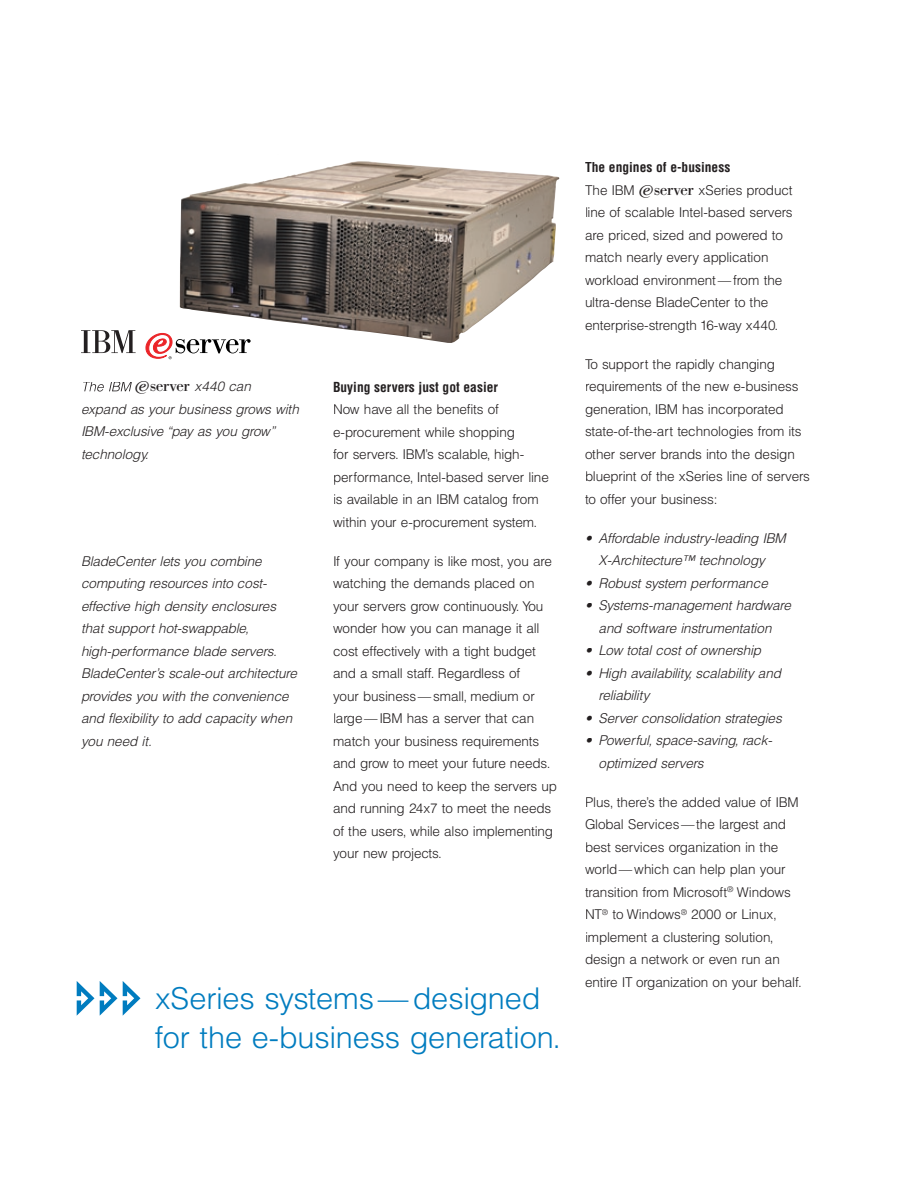
<style>
.page{position:relative;width:918px;height:1188px;background:#fff}
.page>*{position:absolute;margin:0;border:0;box-sizing:border-box;transform-origin:0 0}
.t1{font:300 30px/39px "IBM Helvetica";letter-spacing:-.01em;color:#007cbf}
.t2{font:300 13.5px/22.5px "IBM Helvetica";letter-spacing:-.01em;color:#231f20}
.t3{font:italic 300 13.5px/22.5px "IBM Helvetica";letter-spacing:-.01em;color:#231f20}
.t4{font:700 condensed 13.5px "Helvetica";color:#231f20}
.s1{font-family:"IB Meserver";font-weight:400;font-style:normal}
.s2{font-family:"IB Meserver";font-weight:400}
</style>
<div class="page">
<svg style="left:81px;top:330px;width:55px;height:23px"></svg>
<svg style="left:145px;top:333px;width:102px;height:26px"></svg>
<svg style="left:83px;top:382px;width:49px;height:10px"></svg>
<img style="left:180px;top:161px;width:380px;height:183px">
<p class="t3" style="left:81px;top:375px;width:219px;text-indent:54px"><span class="s1">^</span> x440 can expand as your business grows with<br>IBM-exclusive “pay as you grow” technology.</p>
<p class="t3" style="left:81px;top:549px;width:218px">BladeCenter lets you combine computing resources into cost&shy;effective high density enclosures that support hot-swappable, high-performance blade servers.<br>BladeCenter’s scale-out architecture provides you with the convenience and flexibility to add capacity when you need it.</p>
<p class="t4" style="left:333px;top:379px;width:167px">Buying servers just got easier</p>
<p class="t2" style="left:333px;top:398px;width:217px">Now have all the benefits of e-procurement while shopping<br>for servers. IBM’s scalable, high&shy;performance, Intel-based server line is available in an IBM catalog from within your e-procurement system.</p>
<p class="t2" style="left:333px;top:549px;width:226px">If your company is like most, you are watching the demands placed on your servers grow continuously. You wonder how you can manage it all cost effectively with a tight budget and a small staff. Regardless of<br>your business—small, medium or large—IBM has a server that can match your business requirements and grow to meet your future needs.<br>And you need to keep the servers up and running 24x7 to meet the needs of the users, while also implementing your new projects.</p>
<h1 class="t1" style="left:155px;top:978px;width:408px">xSeries systems— designed for the e-business generation.</h1>
<p class="t4" style="left:585px;top:159px;width:147px">The engines of e-business</p>
<p class="t2" style="left:585px;top:178px;width:209px">The IBM <span class="s2">^</span> xSeries product line of scalable Intel-based servers are priced, sized and powered to match nearly every application workload environment —from the ultra-dense BladeCenter to the enterprise-strength 16-way x440.</p>
<p class="t2" style="left:585px;top:352px;width:226px">To support the rapidly changing requirements of the new e-business generation, IBM has incorporated state-of-the-art technologies from its other server brands into the design blueprint of the xSeries line of servers to offer your business:</p>
<p class="t3" style="left:585px;top:526px;width:202px;text-align:center">• Affordable industry-leading IBM<br>X-Architecture™ technology</p>
<p class="t3" style="left:585px;top:571px;width:184px">• Robust system performance</p>
<p class="t3" style="left:585px;top:594px;width:208px;text-align:center">• Systems-management hardware and software instrumentation</p>
<p class="t3" style="left:585px;top:639px;width:178px">• Low total cost of ownership</p>
<p class="t3" style="left:598px;top:661px;width:184px;text-indent:-14px">• High availability, scalability and reliability</p>
<p class="t3" style="left:585px;top:706px;width:198px">• Server consolidation strategies</p>
<p class="t3" style="left:598px;top:729px;width:175px;text-indent:-14px">• Powerful, space-saving, rack&shy;optimized servers</p>
<p class="t2" style="left:585px;top:790px;width:218px">Plus, there’s the added value of IBM Global Services—the largest and best services organization in the world— which can help plan your transition from Microsoft<sup>®</sup> Windows NT<sup>®</sup> to Windows<sup>®</sup> 2000 or Linux, implement a clustering solution, design a network or even run an entire IT organization on your behalf.</p>
</div>
